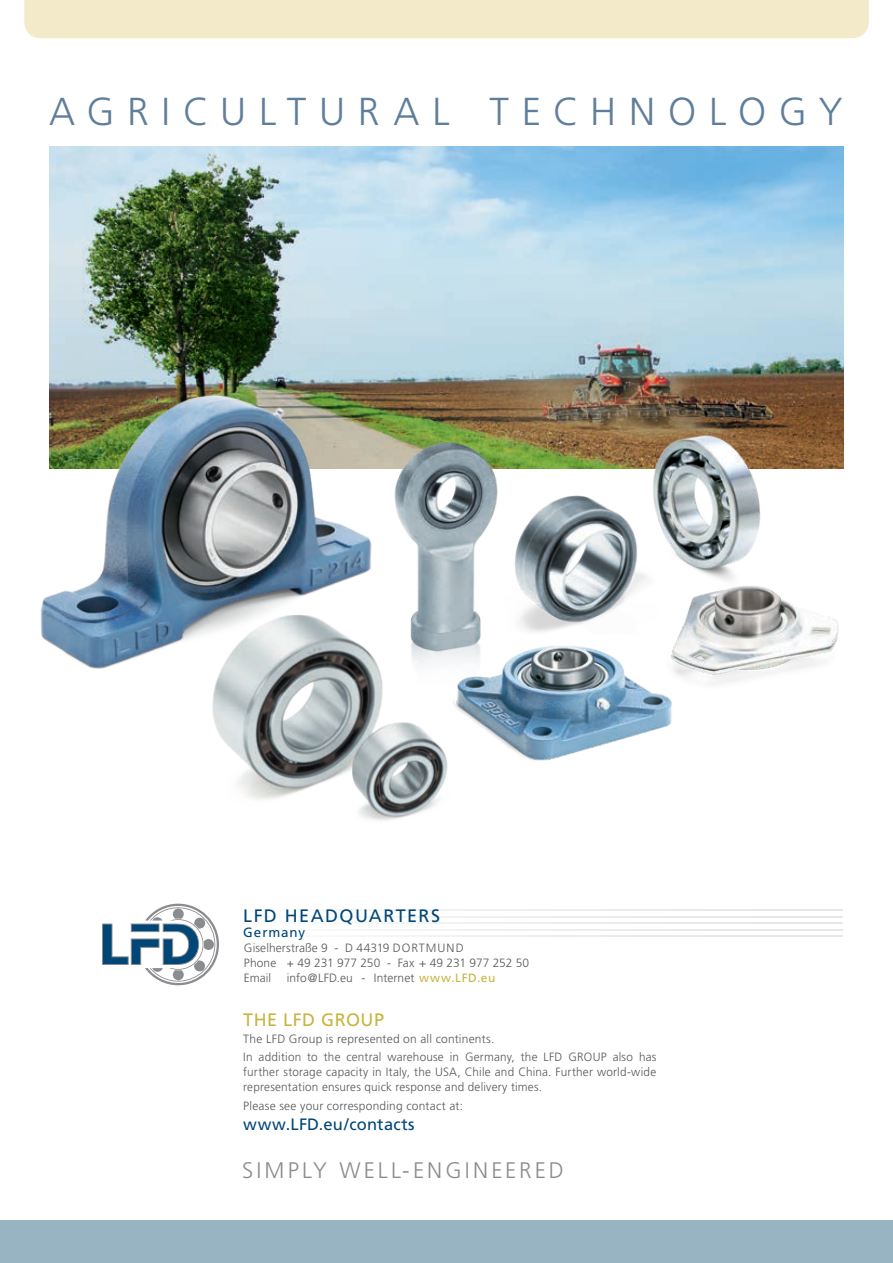
<style>
.page{position:relative;width:893px;height:1263px;background:#fff}
.page>*{position:absolute;margin:0;border:0;box-sizing:border-box;transform-origin:0 0}
.t1{font:300 39px "Frutiger";letter-spacing:.325em;color:#5f7e9b}
.t2{font:300 22.5px "Frutiger";letter-spacing:.135em;color:#8a8c8f}
.t3{font:18px "Frutiger";letter-spacing:.075em;color:#004677}
.t4{font:18px "Frutiger";letter-spacing:.03em;color:#c9b440}
.t5{font:16.5px "Frutiger";letter-spacing:.015em;color:#004677}
.t6{font:13.35px "Frutiger";letter-spacing:.065em;color:#004677}
.t7{font:300 12px/15px "Frutiger";letter-spacing:.015em;color:#57585a}
.s1{font-weight:400;color:#c9b440}
</style>
<div class="page">
<hr style="left:238px;top:916px;width:605px;height:2px;background:#e6e7e9">
<hr style="left:238px;top:909px;width:605px;height:2px;background:#e6e7e9">
<hr style="left:238px;top:922px;width:605px;height:2px;background:#e6e7e9">
<hr style="left:238px;top:929px;width:605px;height:2px;background:#e6e7e9">
<hr style="left:238px;top:935px;width:605px;height:2px;background:#e6e7e9">
<img style="left:50px;top:147px;width:793px;height:321px">
<div style="left:0;top:1220px;width:893px;height:43px;background:#98b3c2"></div>
<div style="left:24px;top:0;width:845px;height:39px;background:#f2eac9"></div>
<img style="left:40px;top:385px;width:359px;height:284px">
<img style="left:201px;top:614px;width:247px;height:207px">
<img style="left:677px;top:589px;width:162px;height:96px">
<img style="left:454px;top:639px;width:227px;height:122px">
<img style="left:507px;top:495px;width:150px;height:146px">
<img style="left:385px;top:432px;width:122px;height:253px">
<img style="left:649px;top:429px;width:119px;height:160px">
<svg style="left:102px;top:904px;width:117px;height:81px"></svg>
<h1 class="t1" style="left:49px;top:89px;width:795px">AGRICULTURAL TECHNOLOGY</h1>
<h3 class="t3" style="left:243px;top:905px;width:198px">LFD HEADQUARTERS</h3>
<p class="t6" style="left:243px;top:925px;width:64px">Germany</p>
<p class="t7" style="left:244px;top:940px;width:287px">Giselherstraße 9 - D 44319 DORTMUND<br>Phone + 49 231 977 250 - Fax + 49 231 977 252 50<br>Email</p>
<p class="t7" style="left:287px;top:970px;width:210px">info@LFD.eu - Internet <span class="s1">www.LFD.eu</span></p>
<h3 class="t4" style="left:243px;top:1009px;width:142px">THE LFD GROUP</h3>
<p class="t7" style="left:243px;top:1030px;width:415px;line-height:18px">The LFD Group is represented on all continents.<br>In addition to the central warehouse in Germany, the LFD GROUP also has</p>
<p class="t7" style="left:243px;top:1064px;width:415px">further storage capacity in Italy, the USA, Chile and China. Further world-wide representation ensures quick response and delivery times.</p>
<p class="t7" style="left:243px;top:1099px;width:222px">Please see your corresponding contact at:</p>
<h3 class="t5" style="left:243px;top:1114px;width:173px">www.LFD.eu/contacts</h3>
<h2 class="t2" style="left:242px;top:1157px;width:323px">SIMPLY WELL-ENGINEERED</h2>
</div>
